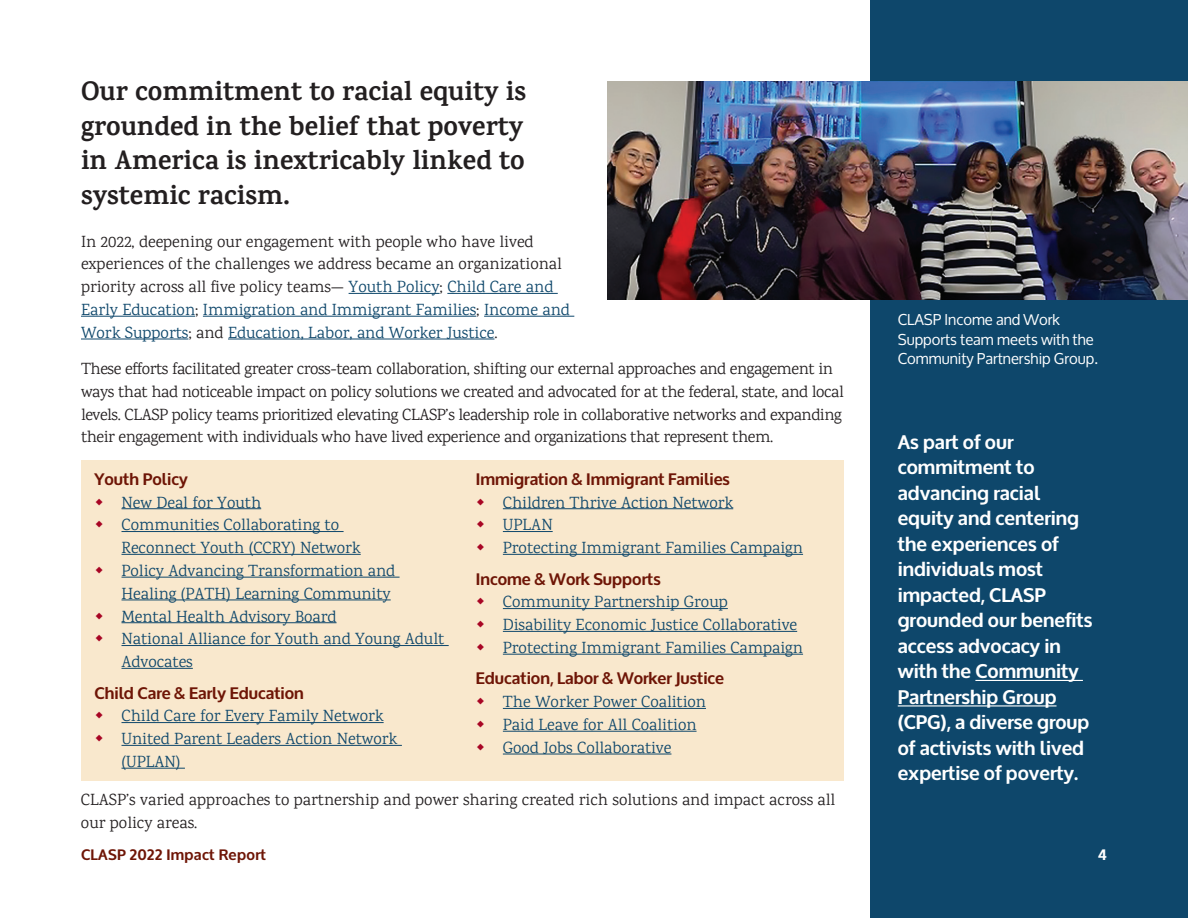
<style>
.page{position:relative;width:1188px;height:918px;background:#fff}
.page>*{position:absolute;margin:0;border:0;box-sizing:border-box;transform-origin:0 0}
.Subheading{font:700 27px/34.5px "Karma";color:#231f20;text-align:justify}
.Sidebar{font:700 19.5px/25.5px "Oxygen";color:#fff}
.t1{font:16.5px/22.8px "Karma";color:#0e476b}
.Body{font:16.5px/22.8px "Karma";letter-spacing:-.025em;color:#231f20}
.Body-2{font:16.5px/22.8px "Karma";color:#231f20}
.graphic_heading{font:700 16.5px "Oxygen";color:#6e1506}
.t2{font:15px/19.5px "Oxygen";color:#fff}
.t3{font:700 15px "Oxygen";letter-spacing:.02em;color:#6e1506}
.t4{font:700 15px "Oxygen";color:#fff}
.s1{color:#0e476b}
</style>
<div class="page">
<div style="left:871px;top:0;width:317px;height:918px;background:#0e476b"></div>
<div style="left:81px;top:460px;width:763px;height:320px;background:#f9e8cd"></div>
<hr style="left:349px;top:293px;width:91px;height:1px;background:#0e476b">
<hr style="left:447px;top:293px;width:111px;height:1px;background:#0e476b">
<hr style="left:81px;top:316px;width:114px;height:1px;background:#0e476b">
<hr style="left:203px;top:316px;width:273px;height:1px;background:#0e476b">
<hr style="left:484px;top:316px;width:90px;height:1px;background:#0e476b">
<hr style="left:81px;top:339px;width:107px;height:1px;background:#0e476b">
<hr style="left:228px;top:339px;width:266px;height:1px;background:#0e476b">
<hr style="left:122px;top:508px;width:139px;height:1px;background:#0e476b">
<hr style="left:122px;top:531px;width:222px;height:1px;background:#0e476b">
<hr style="left:122px;top:554px;width:239px;height:1px;background:#0e476b">
<hr style="left:122px;top:577px;width:278px;height:1px;background:#0e476b">
<hr style="left:122px;top:600px;width:269px;height:1px;background:#0e476b">
<hr style="left:122px;top:622px;width:215px;height:1px;background:#0e476b">
<hr style="left:122px;top:645px;width:327px;height:1px;background:#0e476b">
<hr style="left:122px;top:668px;width:71px;height:1px;background:#0e476b">
<hr style="left:122px;top:722px;width:262px;height:1px;background:#0e476b">
<hr style="left:122px;top:745px;width:280px;height:1px;background:#0e476b">
<hr style="left:122px;top:768px;width:63px;height:1px;background:#0e476b">
<hr style="left:503px;top:508px;width:230px;height:1px;background:#0e476b">
<hr style="left:503px;top:531px;width:50px;height:1px;background:#0e476b">
<hr style="left:503px;top:554px;width:300px;height:1px;background:#0e476b">
<hr style="left:503px;top:608px;width:225px;height:1px;background:#0e476b">
<hr style="left:503px;top:631px;width:294px;height:1px;background:#0e476b">
<hr style="left:503px;top:654px;width:300px;height:1px;background:#0e476b">
<hr style="left:503px;top:708px;width:203px;height:1px;background:#0e476b">
<hr style="left:503px;top:731px;width:194px;height:1px;background:#0e476b">
<hr style="left:503px;top:754px;width:168px;height:1px;background:#0e476b">
<hr style="left:975px;top:680px;width:108px;height:1px;background:#fff">
<hr style="left:898px;top:705px;width:159px;height:2px;background:#fff">
<img style="left:608px;top:81px;width:580px;height:218px">
<p class="Subheading" style="left:81px;top:73px;width:447px">Our commitment to racial equity is grounded in the belief that poverty in America is inextricably linked to systemic racism.</p>
<p class="Body-2" style="left:81px;top:229px;width:490px">In 2022, deepening our engagement with people who have lived experiences of the challenges we address became an organizational priority across all five policy teams— <span class="s1">Youth Policy</span>; <span class="s1">Child Care and Early Education</span>; <span class="s1">Immigration and Immigrant Families</span>; <span class="s1">Income and Work Supports</span>; and <span class="s1">Education, Labor, and Worker Justice</span>.</p>
<p class="Body" style="left:81px;top:357px;width:764px">These efforts facilitated greater cross-team collaboration, shifting our external approaches and engagement in ways that had noticeable impact on policy solutions we created and advocated for at the federal, state, and local levels. CLASP policy teams prioritized elevating CLASP’s leadership role in collaborative networks and expanding their engagement with individuals who have lived experience and organizations that represent them.</p>
<p class="graphic_heading" style="left:94px;top:469px;width:95px">Youth Policy</p>
<p class="t1" style="left:121px;top:490px;width:141px">New Deal for Youth</p>
<p class="t1" style="left:121px;top:513px;width:241px">Communities Collaborating to<br>Reconnect Youth (CCRY) Network</p>
<p class="t1" style="left:121px;top:559px;width:275px">Policy Advancing Transformation and<br>Healing (PATH) Learning Community</p>
<p class="t1" style="left:121px;top:604px;width:217px">Mental Health Advisory Board</p>
<p class="t1" style="left:121px;top:627px;width:324px">National Alliance for Youth and Young Adult<br>Advocates</p>
<p class="graphic_heading" style="left:94px;top:682px;width:211px">Child Care &amp; Early Education</p>
<p class="t1" style="left:121px;top:704px;width:264px">Child Care for Every Family Network</p>
<p class="t1" style="left:121px;top:727px;width:277px">United Parent Leaders Action Network (UPLAN)</p>
<p class="graphic_heading" style="left:476px;top:469px;width:256px">Immigration &amp; Immigrant Families</p>
<p class="t1" style="left:503px;top:490px;width:232px">Children Thrive Action Network</p>
<p class="t1" style="left:503px;top:513px;width:51px">UPLAN</p>
<p class="t1" style="left:503px;top:536px;width:302px">Protecting Immigrant Families Campaign</p>
<p class="graphic_heading" style="left:476px;top:568px;width:186px">Income &amp; Work Supports</p>
<p class="t1" style="left:503px;top:590px;width:226px">Community Partnership Group</p>
<p class="t1" style="left:503px;top:613px;width:296px">Disability Economic Justice Collaborative</p>
<p class="t1" style="left:503px;top:636px;width:302px">Protecting Immigrant Families Campaign</p>
<p class="graphic_heading" style="left:476px;top:668px;width:250px">Education, Labor &amp; Worker Justice</p>
<p class="t1" style="left:503px;top:690px;width:205px">The Worker Power Coalition</p>
<p class="t1" style="left:503px;top:713px;width:195px">Paid Leave for All Coalition</p>
<p class="t1" style="left:503px;top:736px;width:170px">Good Jobs Collaborative</p>
<p class="Body-2" style="left:81px;top:788px;width:756px">CLASP’s varied approaches to partnership and power sharing created rich solutions and impact across all our policy areas.</p>
<p class="t3" style="left:81px;top:845px;width:187px">CLASP 2022 Impact Report</p>
<p class="t2" style="left:898px;top:310px;width:202px">CLASP Income and Work<br>Supports team meets with the<br>Community Partnership Group.</p>
<p class="Sidebar" style="left:898px;top:430px;width:196px">As part of our commitment to advancing racial equity and centering the experiences of individuals most impacted, CLASP grounded our benefits access advocacy in with the Community<br>Partnership Group (CPG), a diverse group of activists with lived expertise of poverty.</p>
<p class="t4" style="left:1098px;top:845px;width:11px">4</p>
</div>
